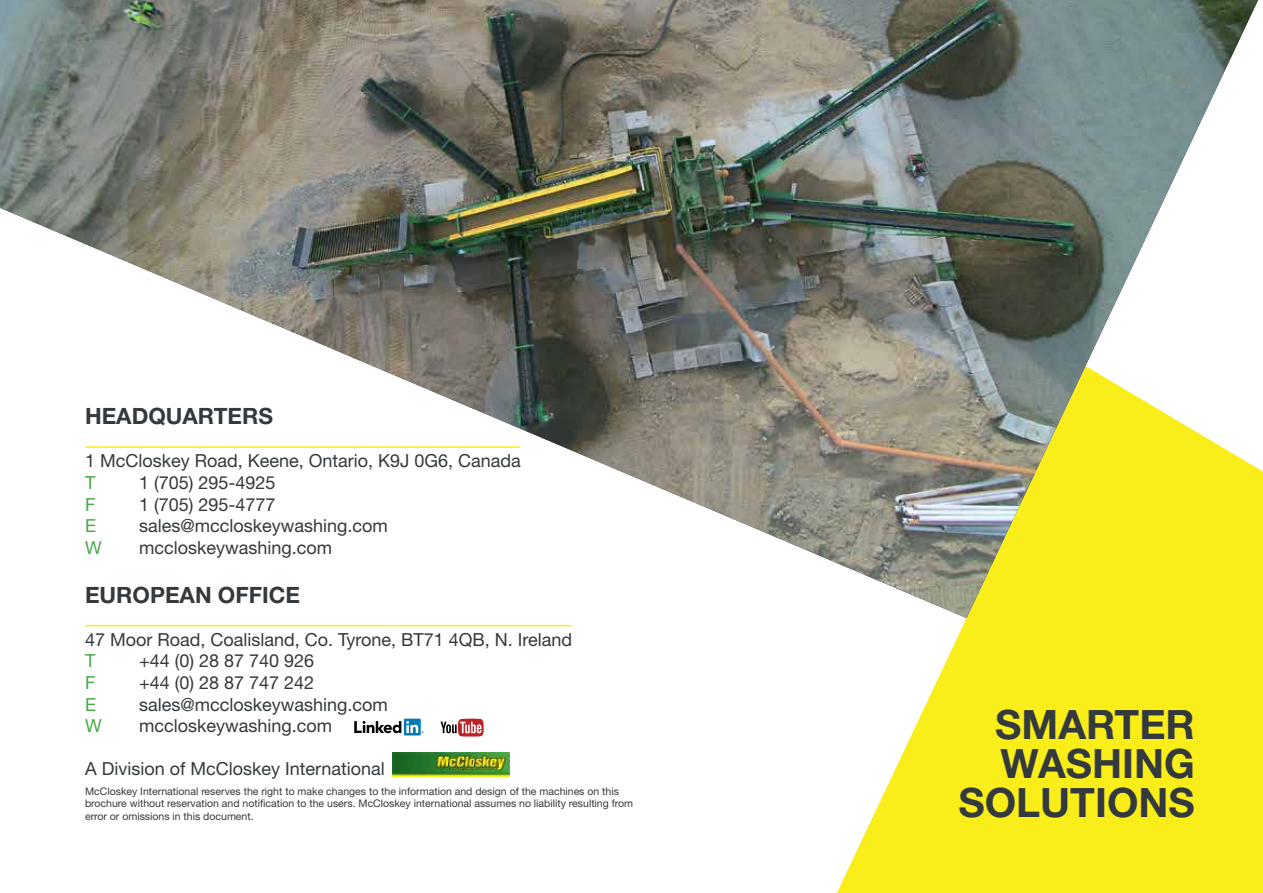
<style>
.page{position:relative;width:1263px;height:893px;background:#fff}
.page>*{position:absolute;margin:0;border:0;box-sizing:border-box;transform-origin:0 0}
.t1{font:700 40.5px/39px "Helvetica Neue LT Std";color:#33393c;text-align:right}
.t2{font:700 22.5px "Helvetica Neue LT Std";color:#33393c}
.t3{font:18px "Helvetica Neue LT Std";color:#33393c}
.t4{font:18px "Helvetica Neue LT Std";color:#49a948}
.t5{font:10.5px/12.6px "Helvetica Neue LT Std";color:#33393c}
</style>
<div class="page">
<svg style="left:85px;top:618px;width:1173px;height:275px"></svg>
<img style="left:0;top:0;width:1258px;height:618px">
<hr style="left:85px;top:625px;width:486px;height:1px;background:#f9ed1a">
<hr style="left:85px;top:446px;width:435px;height:2px;background:#f9ed1a">
<div style="left:404px;top:719px;width:17px;height:16px;background:#007bb6"></div>
<svg style="left:354px;top:721px;width:70px;height:12px"></svg>
<svg style="left:441px;top:719px;width:43px;height:17px"></svg>
<img style="left:393px;top:752px;width:116px;height:24px">
<p class="t2" style="left:85px;top:402px;width:187px">HEADQUARTERS</p>
<p class="t3" style="left:85px;top:450px;width:437px">1 McCloskey Road, Keene, Ontario, K9J 0G6, Canada</p>
<p class="t4" style="left:85px;top:472px;width:12px">T</p>
<p class="t3" style="left:139px;top:472px;width:138px">1 (705) 295-4925</p>
<p class="t4" style="left:85px;top:494px;width:12px">F</p>
<p class="t3" style="left:139px;top:494px;width:138px">1 (705) 295-4777</p>
<p class="t4" style="left:85px;top:515px;width:12px">E</p>
<p class="t3" style="left:139px;top:515px;width:250px">sales@mccloskeywashing.com</p>
<p class="t4" style="left:85px;top:537px;width:18px">W</p>
<p class="t3" style="left:139px;top:537px;width:195px">mccloskeywashing.com</p>
<p class="t2" style="left:85px;top:581px;width:200px">EUROPEAN OFFICE</p>
<p class="t3" style="left:85px;top:629px;width:489px">47 Moor Road, Coalisland, Co. Tyrone, BT71 4QB, N. Ireland</p>
<p class="t4" style="left:85px;top:650px;width:12px">T</p>
<p class="t3" style="left:139px;top:650px;width:177px">+44 (0) 28 87 740 926</p>
<p class="t4" style="left:85px;top:672px;width:12px">F</p>
<p class="t3" style="left:139px;top:672px;width:177px">+44 (0) 28 87 747 242</p>
<p class="t4" style="left:85px;top:693px;width:12px">E</p>
<p class="t3" style="left:139px;top:693px;width:250px">sales@mccloskeywashing.com</p>
<p class="t4" style="left:85px;top:715px;width:18px">W</p>
<p class="t3" style="left:139px;top:715px;width:195px">mccloskeywashing.com</p>
<p class="t3" style="left:85px;top:758px;width:301px">A Division of McCloskey International</p>
<p class="t5" style="left:85px;top:785px;width:550px">McCloskey International reserves the right to make changes to the information and design of the machines on this brochure without reservation and notification to the users. McCloskey international assumes no liability resulting from error or omissions in this document.</p>
<h1 class="t1" style="left:958px;top:704px;width:238px">SMARTER<br>WASHING<br>SOLUTIONS</h1>
</div>
